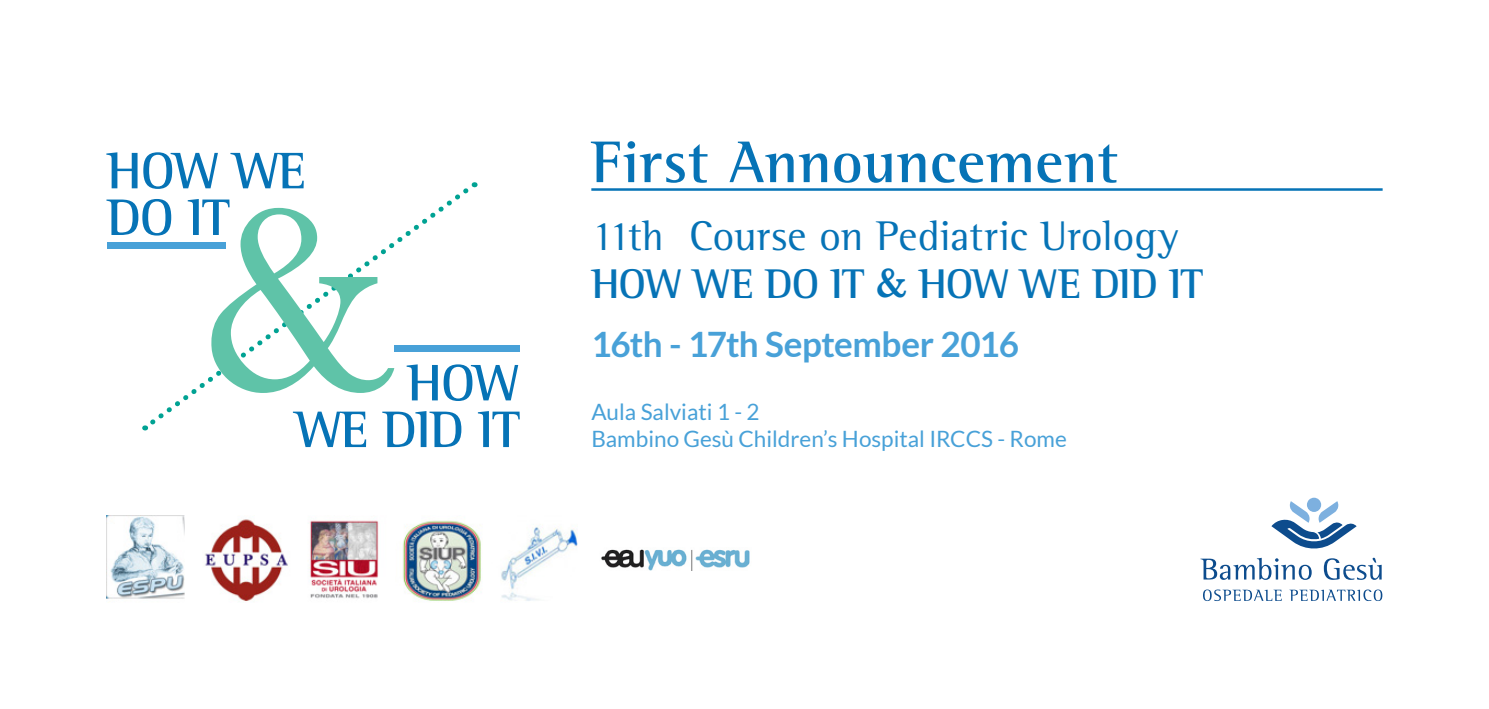
<style>
.page{position:relative;width:1489px;height:709px;background:#fff}
.page>*{position:absolute;margin:0;border:0;box-sizing:border-box;transform-origin:0 0}
.t1{font:700 60.25px "Rotis Semi Serif Std";color:#0673b6}
.t2{font:42.5px/47.5px "Rotis Semi Serif Std";letter-spacing:-.005em;color:#0673b6}
.t3{font:700 35px "Lato";letter-spacing:-.015em;color:#48a1d8}
.t4{font:22.5px/27.5px "Lato";color:#48a1d8}
.s1{font-weight:700}
.s2{font-family:"Baskerville";font-weight:600}
</style>
<div class="page">
<svg style="left:1203px;top:589px;width:78px;height:12px"></svg>
<svg style="left:1289px;top:589px;width:93px;height:12px"></svg>
<svg style="left:1200px;top:558px;width:111px;height:22px"></svg>
<svg style="left:1323px;top:557px;width:58px;height:23px"></svg>
<svg style="left:1271px;top:497px;width:85px;height:52px"></svg>
<hr style="left:591px;top:188px;width:791px;height:3px;background:#0673b6">
<svg style="left:146px;top:182px;width:331px;height:247px"></svg>
<svg style="left:106px;top:152px;width:198px;height:37px"></svg>
<svg style="left:293px;top:411px;width:226px;height:36px"></svg>
<svg style="left:406px;top:364px;width:112px;height:37px"></svg>
<svg style="left:106px;top:199px;width:288px;height:194px"></svg>
<div style="left:394px;top:345px;width:125px;height:7px;background:#48a1d8"></div>
<div style="left:107px;top:242px;width:119px;height:6px;background:#48a1d8"></div>
<img style="left:106px;top:515px;width:471px;height:86px">
<img style="left:601px;top:549px;width:149px;height:21px">
<h1 class="t1" style="left:591px;top:126px;width:528px">First Announcement</h1>
<h2 class="t2" style="left:591px;top:212px;width:613px">11th Course on Pediatric Urology<br><span class="s1">HOW WE DO IT</span> <span class="s2">&amp;</span> <span class="s1">HOW WE DID IT</span></h2>
<h3 class="t3" style="left:591px;top:324px;width:429px">16th - 17th September 2016</h3>
<p class="t4" style="left:591px;top:397px;width:477px">Aula Salviati 1 - 2<br>Bambino Gesù Children’s Hospital IRCCS - Rome</p>
</div>
